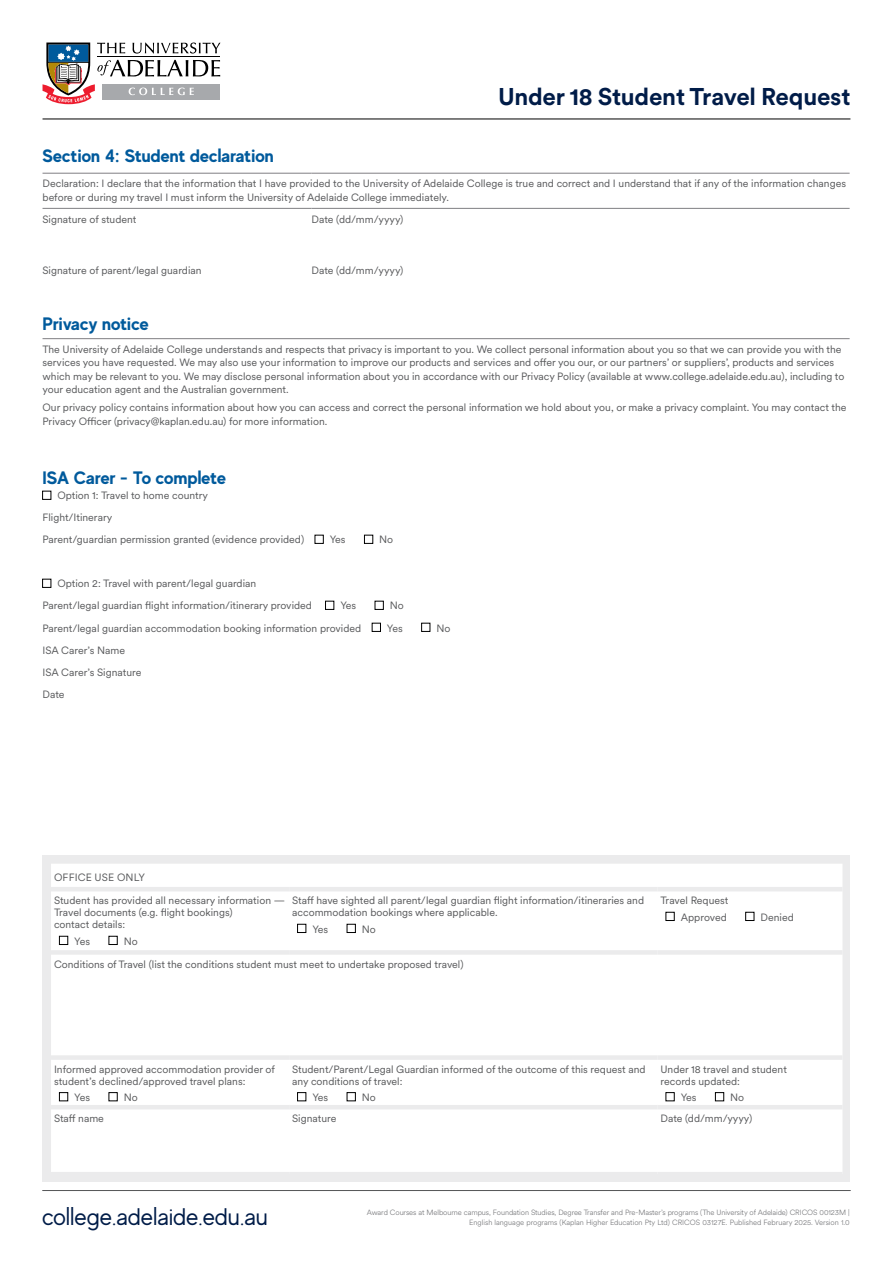
<style>
.page{position:relative;width:893px;height:1263px;background:#fff}
.page>*{position:absolute;margin:0;border:0;box-sizing:border-box;transform-origin:0 0}
.t1{font:700 24px "Circular XX";letter-spacing:-.01em;color:#001c48}
.t2{font:24px "MADE Evolve Sans";color:#001c48}
.t3{font:700 18px "MADE Evolve Sans";color:#005a9c}
.t4{font:10.5px/13.5px "Circular XX";color:#58595b}
.t5{font:300 7.5px/10.5px "Circular XX";letter-spacing:-.01em;color:#6d6e71;text-align:right}
</style>
<div class="page">
<hr style="left:43px;top:1190px;width:807px;height:1px;background:#58595b">
<hr style="left:43px;top:119px;width:807px;height:1px;background:#000">
<svg style="left:43px;top:43px;width:177px;height:61px"></svg>
<hr style="left:43px;top:173px;width:269px;height:1px;background:#807f83">
<hr style="left:312px;top:173px;width:538px;height:1px;background:#807f83">
<hr style="left:43px;top:208px;width:269px;height:1px;background:#807f83">
<hr style="left:312px;top:208px;width:538px;height:1px;background:#807f83">
<hr style="left:43px;top:338px;width:807px;height:1px;background:#807f83">
<div style="left:364px;top:535px;width:9px;height:8px;border:1px solid #000"></div>
<div style="left:325px;top:601px;width:9px;height:8px;border:1px solid #000"></div>
<div style="left:372px;top:623px;width:9px;height:8px;border:1px solid #000"></div>
<div style="left:43px;top:855px;width:807px;height:326px;background:#ebebec"></div>
<div style="left:51px;top:864px;width:791px;height:308px;background:#fff"></div>
<hr style="left:51px;top:887px;width:238px;height:4px;background:#ebebec">
<hr style="left:289px;top:887px;width:368px;height:4px;background:#ebebec">
<hr style="left:657px;top:887px;width:185px;height:4px;background:#ebebec">
<hr style="left:51px;top:1105px;width:238px;height:4px;background:#ebebec">
<hr style="left:289px;top:1105px;width:368px;height:4px;background:#ebebec">
<hr style="left:657px;top:1105px;width:185px;height:4px;background:#ebebec">
<div style="left:51px;top:950px;width:238px;height:5px;background:#ebebec"></div>
<div style="left:289px;top:950px;width:368px;height:5px;background:#ebebec"></div>
<div style="left:657px;top:950px;width:185px;height:5px;background:#ebebec"></div>
<div style="left:51px;top:1055px;width:238px;height:5px;background:#ebebec"></div>
<div style="left:289px;top:1055px;width:368px;height:5px;background:#ebebec"></div>
<div style="left:657px;top:1055px;width:185px;height:5px;background:#ebebec"></div>
<div style="left:59px;top:936px;width:9px;height:8px;border:1px solid #000"></div>
<div style="left:297px;top:924px;width:9px;height:8px;border:1px solid #000"></div>
<div style="left:59px;top:1092px;width:9px;height:9px;border:1px solid #000"></div>
<div style="left:109px;top:1092px;width:8px;height:9px;border:1px solid #000"></div>
<div style="left:297px;top:1092px;width:9px;height:9px;border:1px solid #000"></div>
<div style="left:347px;top:1092px;width:8px;height:9px;border:1px solid #000"></div>
<div style="left:666px;top:1092px;width:8px;height:9px;border:1px solid #000"></div>
<div style="left:715px;top:1092px;width:9px;height:9px;border:1px solid #000"></div>
<h1 class="t1" style="left:498px;top:80px;width:354px">Under 18 Student Travel Request</h1>
<h2 class="t3" style="left:43px;top:145px;width:233px">Section 4: Student declaration</h2>
<p class="t4" style="left:43px;top:177px;width:805px">Declaration: I declare that the information that I have provided to the University of Adelaide College is true and correct and I understand that if any of the information changes before or during my travel I must inform the University of Adelaide College immediately.</p>
<p class="t4" style="left:43px;top:212px;width:95px">Signature of student</p>
<p class="t4" style="left:312px;top:212px;width:93px">Date (dd/mm/yyyy)</p>
<p class="t4" style="left:43px;top:263px;width:161px">Signature of parent/legal guardian</p>
<p class="t4" style="left:312px;top:263px;width:93px">Date (dd/mm/yyyy)</p>
<h2 class="t3" style="left:43px;top:312px;width:108px">Privacy notice</h2>
<p class="t4" style="left:43px;top:342px;width:803px">The University of Adelaide College understands and respects that privacy is important to you. We collect personal information about you so that we can provide you with the services you have requested. We may also use your information to improve our products and services and offer you our, or our partners’ or suppliers’, products and services which may be relevant to you. We may disclose personal information about you in accordance with our Privacy Policy (available at www.college.adelaide.edu.au), including to your education agent and the Australian government.</p>
<p class="t4" style="left:43px;top:400px;width:805px">Our privacy policy contains information about how you can access and correct the personal information we hold about you, or make a privacy complaint. You may contact the<br>Privacy Officer (privacy@kaplan.edu.au) for more information.</p>
<h2 class="t3" style="left:43px;top:466px;width:185px">ISA Carer - To complete</h2>
<p class="t4" style="left:43px;top:484px;width:263px;line-height:22px;text-indent:15px">Option 1: Travel to home country<br>Flight/Itinerary<br>Parent/guardian permission granted (evidence provided)</p>
<p class="t4" style="left:330px;top:533px;width:17px">Yes</p>
<p class="t4" style="left:379px;top:533px;width:15px">No</p>
<p class="t4" style="left:43px;top:572px;width:271px;line-height:22px;text-indent:15px">Option 2: Travel with parent/legal guardian<br>Parent/legal guardian flight information/itinerary provided</p>
<p class="t4" style="left:340px;top:599px;width:17px">Yes</p>
<p class="t4" style="left:390px;top:599px;width:15px">No</p>
<p class="t4" style="left:43px;top:621px;width:320px">Parent/legal guardian accommodation booking information provided</p>
<p class="t4" style="left:387px;top:621px;width:17px">Yes</p>
<p class="t4" style="left:436px;top:621px;width:15px">No</p>
<p class="t4" style="left:43px;top:638px;width:100px;line-height:22px">ISA Carer’s Name<br>ISA Carer’s Signature<br>Date</p>
<p class="t4" style="left:54px;top:866px;width:233px;line-height:22.8px">OFFICE USE ONLY<br>Student has provided all necessary information —</p>
<p class="t4" style="left:54px;top:906px;width:180px;line-height:12px">Travel documents (e.g. flight bookings) contact details:</p>
<p class="t4" style="left:74px;top:934px;width:17px">Yes</p>
<p class="t4" style="left:124px;top:934px;width:15px">No</p>
<p class="t4" style="left:292px;top:894px;width:354px;line-height:12px">Staff have sighted all parent/legal guardian flight information/itineraries and accommodation bookings where applicable.</p>
<p class="t4" style="left:312px;top:922px;width:17px">Yes</p>
<p class="t4" style="left:362px;top:922px;width:15px">No</p>
<p class="t4" style="left:54px;top:957px;width:411px">Conditions of Travel (list the conditions student must meet to undertake proposed travel)</p>
<p class="t4" style="left:660px;top:892px;width:69px;line-height:16.2px;text-align:right">Travel Request<br>Approved</p>
<p class="t4" style="left:760px;top:910px;width:35px">Denied</p>
<p class="t4" style="left:54px;top:1062px;width:222px;line-height:12px">Informed approved accommodation provider of student’s declined/approved travel plans:</p>
<p class="t4" style="left:74px;top:1090px;width:17px">Yes</p>
<p class="t4" style="left:124px;top:1090px;width:15px">No</p>
<p class="t4" style="left:292px;top:1062px;width:355px;line-height:12px">Student/Parent/Legal Guardian informed of the outcome of this request and any conditions of travel:</p>
<p class="t4" style="left:312px;top:1090px;width:17px">Yes</p>
<p class="t4" style="left:362px;top:1090px;width:15px">No</p>
<p class="t4" style="left:660px;top:1062px;width:128px;line-height:12px">Under 18 travel and student records updated:</p>
<p class="t4" style="left:681px;top:1090px;width:17px">Yes</p>
<p class="t4" style="left:730px;top:1090px;width:15px">No</p>
<p class="t4" style="left:54px;top:1111px;width:51px">Staff name</p>
<p class="t4" style="left:292px;top:1111px;width:46px">Signature</p>
<p class="t4" style="left:660px;top:1111px;width:93px">Date (dd/mm/yyyy)</p>
<h1 class="t2" style="left:42px;top:1202px;width:227px">college.adelaide.edu.au</h1>
<p class="t5" style="left:367px;top:1206px;width:484px">Award Courses at Melbourne campus, Foundation Studies, Degree Transfer and Pre-Master’s programs (The University of Adelaide) CRICOS 00123M |<br>English language programs (Kaplan Higher Education Pty Ltd) CRICOS 03127E. Published February 2025. Version 1.0</p>
</div>
